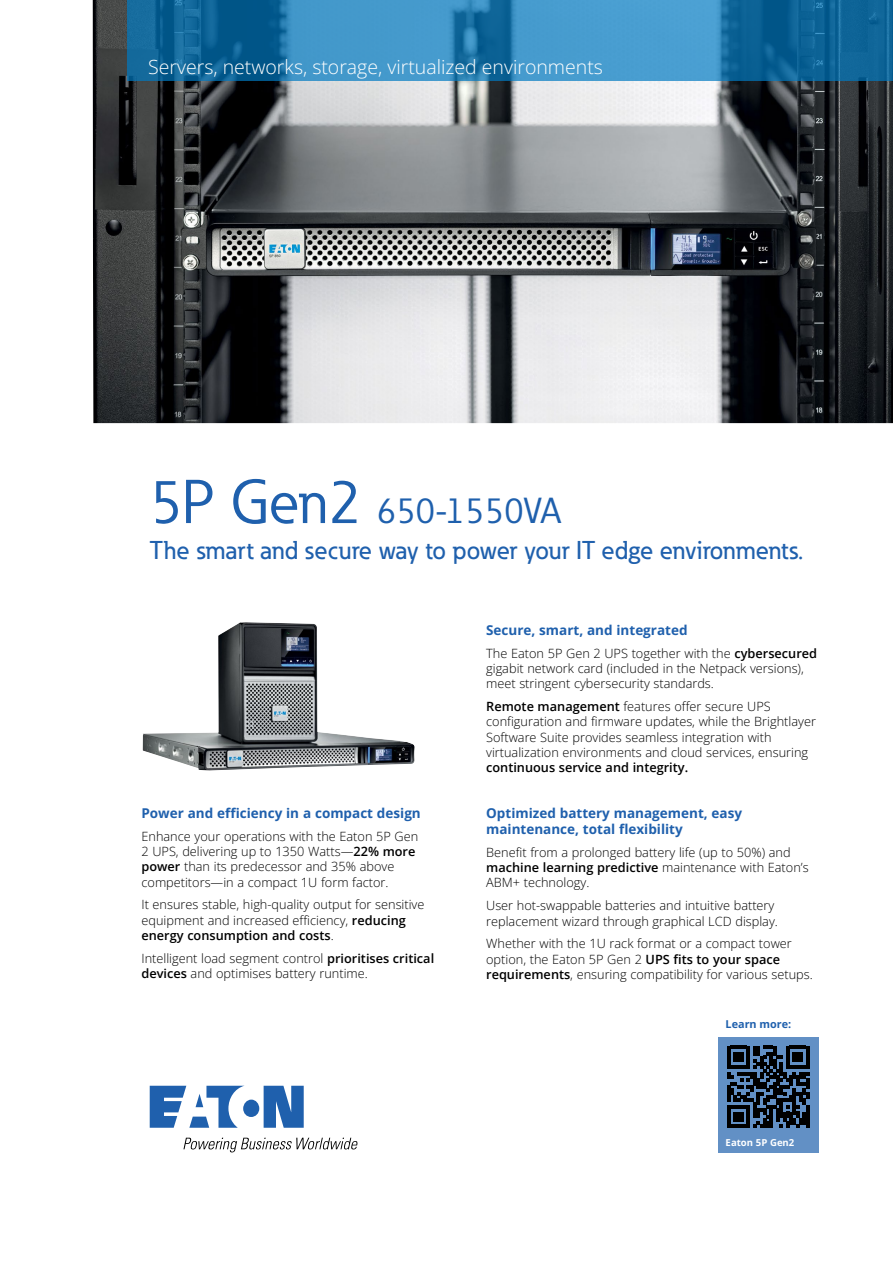
<style>
.page{position:relative;width:893px;height:1263px;background:#fff}
.page>*{position:absolute;margin:0;border:0;box-sizing:border-box;transform-origin:0 0}
.t1{font:35.7px "Eaton";letter-spacing:-.02em;color:#1f60ad}
.t2{font:500 25.5px "Eaton";color:#1f60ad}
.t3{font:300 19.5px "Open Sans";color:#fff}
.t4{font:700 13.5px/16.2px "Open Sans";color:#1f60ad}
.t5{font:300 12.75px/15.3px "Open Sans";color:#000}
.t6{font:600 12.75px "Open Sans";color:#000}
.t7{font:700 10.8px "Open Sans";color:#1f60ad}
.t8{font:700 9.6px "Open Sans";color:#fff}
.s1{font-size:61.05px}
.s2{font-weight:600}
</style>
<div class="page">
<img style="left:93px;top:0;width:800px;height:423px">
<svg style="left:127px;top:0;width:766px;height:80px;background:#287eb1"></svg>
<svg style="left:150px;top:1086px;width:154px;height:42px"></svg>
<svg style="left:183px;top:1138px;width:175px;height:14px"></svg>
<div style="left:718px;top:1036px;width:101px;height:116px;background:#6290c5"></div>
<svg style="left:727px;top:1046px;width:82px;height:82px"></svg>
<img style="left:143px;top:622px;width:271px;height:148px">
<h3 class="t3" style="left:148px;top:53px;width:456px">Servers, networks, storage, virtualized environments</h3>
<h1 class="t1" style="left:150px;top:488px;width:413px"><span class="s1">5P Gen2</span> 650-1550VA</h1>
<h2 class="t2" style="left:150px;top:534px;width:655px">The smart and secure way to power your IT edge environments.</h2>
<p class="t4" style="left:141px;top:804px;width:281px">Power and efficiency in a compact design</p>
<p class="t5" style="left:141px;top:828px;width:278px">Enhance your operations with the Eaton 5P Gen 2 UPS, delivering up to 1350 Watts—<span class="s2">22% more power</span> than its predecessor and 35% above competitors—in a compact 1U form factor.</p>
<p class="t5" style="left:141px;top:897px;width:285px">It ensures stable, high-quality output for sensitive equipment and increased efficiency, <span class="s2">reducing energy consumption and costs</span>.</p>
<p class="t5" style="left:141px;top:950px;width:294px">Intelligent load segment control <span class="s2">prioritises critical devices</span> and optimises battery runtime.</p>
<p class="t4" style="left:486px;top:621px;width:203px">Secure, smart, and integrated</p>
<p class="t5" style="left:486px;top:645px;width:332px">The Eaton 5P Gen 2 UPS together with the <span class="s2">cybersecured </span>gigabit network card (included in the Netpack versions), meet stringent cybersecurity standards.</p>
<p class="t5" style="left:486px;top:698px;width:331px"><span class="s2">Remote management</span> features offer secure UPS configuration and firmware updates, while the Brightlayer Software Suite provides seamless integration with virtualization environments and cloud services, ensuring</p>
<p class="t6" style="left:486px;top:759px;width:203px">continuous service and integrity.</p>
<p class="t4" style="left:486px;top:804px;width:257px">Optimized battery management, easy maintenance, total flexibility</p>
<p class="t5" style="left:486px;top:844px;width:324px">Benefit from a prolonged battery life (up to 50%) and <span class="s2">machine learning predictive</span> maintenance with Eaton’s<br>ABM+ technology.</p>
<p class="t5" style="left:486px;top:897px;width:293px">User hot-swappable batteries and intuitive battery replacement wizard through graphical LCD display.</p>
<p class="t5" style="left:486px;top:936px;width:328px">Whether with the 1U rack format or a compact tower option, the Eaton 5P Gen 2 <span class="s2">UPS fits to your space requirements</span>, ensuring compatibility for various setups.</p>
<p class="t7" style="left:726px;top:1017px;width:67px">Learn more:</p>
<p class="t8" style="left:726px;top:1136px;width:70px">Eaton 5P Gen2</p>
</div>
